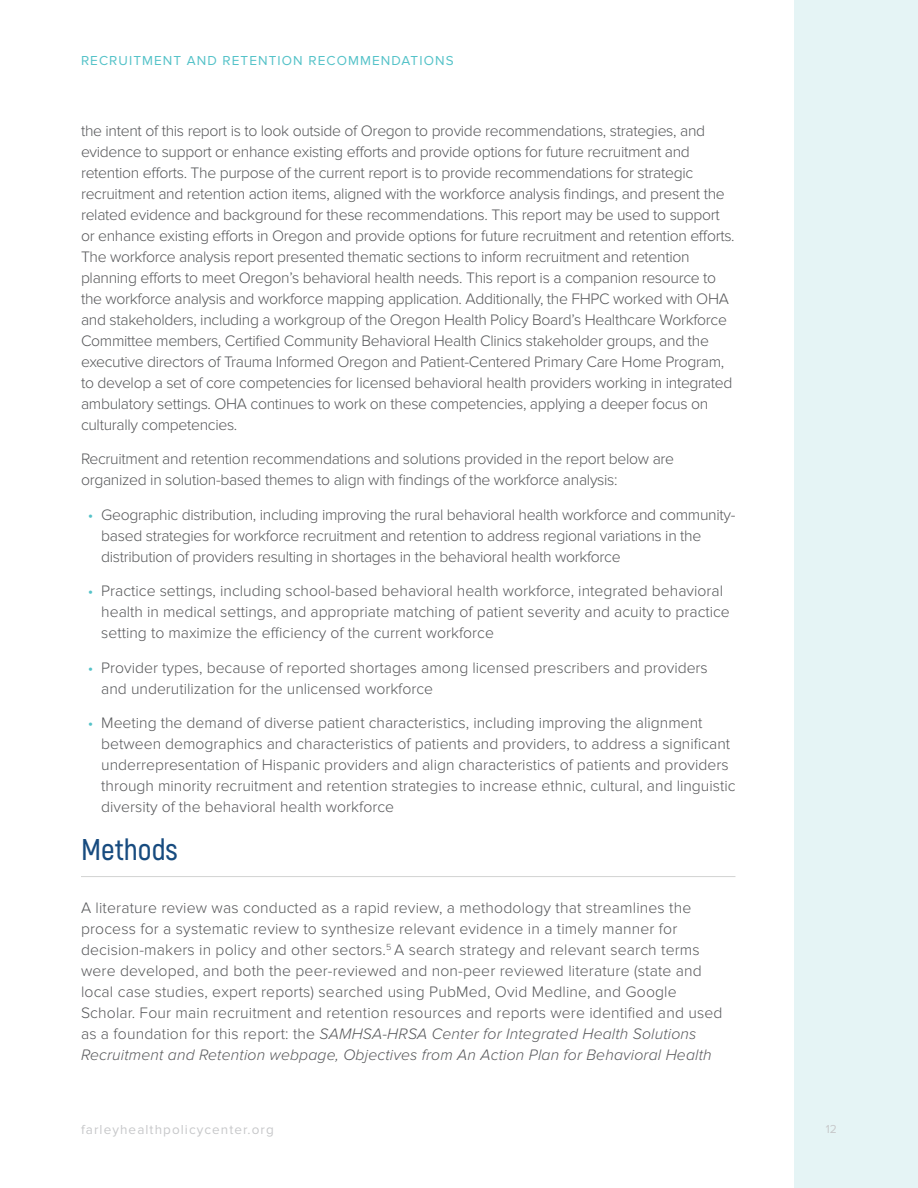
<style>
.page{position:relative;width:918px;height:1188px;background:#fff}
.page>*{position:absolute;margin:0;border:0;box-sizing:border-box;transform-origin:0 0}
.H2_Headings{font:600 30px "Akrobat";color:#174b7f}
.COPY{font:300 15.75px/21px "Proxima Nova";letter-spacing:-.02em;color:#57585a}
.COPY-2{font:300 15.75px/21px "Proxima Nova";color:#57585a}
.COPY-3{font:300 15.75px/21px "Proxima Nova";letter-spacing:.01em;color:#57585a}
.t1{font:13.5px "Proxima Nova";letter-spacing:.08em;color:#54c2c8}
.t2{font:13.5px "Proxima Nova";letter-spacing:.08em;color:#c7c8ca}
.t3{font:12px "Proxima Nova";color:#c7c8ca}
.s1{color:#54c2c8}
.s2{font-style:italic}
</style>
<div class="page">
<div style="left:794px;top:0;width:124px;height:1188px;background:#e5f4f5"></div>
<hr style="left:81px;top:876px;width:654px;height:1px;background:#d2d3d2">
<p class="t1" style="left:81px;top:52px;width:374px">RECRUITMENT AND RETENTION RECOMMENDATIONS</p>
<p class="COPY" style="left:81px;top:120px;width:655px">the intent of this report is to look outside of Oregon to provide recommendations, strategies, and evidence to support or enhance existing efforts and provide options for future recruitment and retention efforts. The purpose of the current report is to provide recommendations for strategic recruitment and retention action items, aligned with the workforce analysis findings, and present the related evidence and background for these recommendations. This report may be used to support or enhance existing efforts in Oregon and provide options for future recruitment and retention efforts.<br>The workforce analysis report presented thematic sections to inform recruitment and retention planning efforts to meet Oregon’s behavioral health needs. This report is a companion resource to the workforce analysis and workforce mapping application. Additionally, the FHPC worked with OHA and stakeholders, including a workgroup of the Oregon Health Policy Board’s Healthcare Workforce Committee members, Certified Community Behavioral Health Clinics stakeholder groups, and the executive directors of Trauma Informed Oregon and Patient-Centered Primary Care Home Program, to develop a set of core competencies for licensed behavioral health providers working in integrated ambulatory settings. OHA continues to work on these competencies, applying a deeper focus on culturally competencies.</p>
<p class="COPY" style="left:81px;top:448px;width:595px">Recruitment and retention recommendations and solutions provided in the report below are organized in solution-based themes to align with findings of the workforce analysis:</p>
<p class="COPY" style="left:101px;top:504px;width:636px;text-indent:-14px"><span class="s1">•</span> Geographic distribution, including improving the rural behavioral health workforce and community&shy;based strategies for workforce recruitment and retention to address regional variations in the distribution of providers resulting in shortages in the behavioral health workforce</p>
<p class="COPY-2" style="left:101px;top:580px;width:630px;text-indent:-14px"><span class="s1">•</span> Practice settings, including school-based behavioral health workforce, integrated behavioral health in medical settings, and appropriate matching of patient severity and acuity to practice setting to maximize the efficiency of the current workforce</p>
<p class="COPY-2" style="left:101px;top:657px;width:608px;text-indent:-14px"><span class="s1">•</span> Provider types, because of reported shortages among licensed prescribers and providers and underutilization for the unlicensed workforce</p>
<p class="COPY-2" style="left:101px;top:712px;width:636px;text-indent:-14px"><span class="s1">•</span> Meeting the demand of diverse patient characteristics, including improving the alignment between demographics and characteristics of patients and providers, to address a significant underrepresentation of Hispanic providers and align characteristics of patients and providers through minority recruitment and retention strategies to increase ethnic, cultural, and linguistic diversity of the behavioral health workforce</p>
<p class="H2_Headings" style="left:81px;top:831px;width:98px">Methods</p>
<p class="COPY-3" style="left:81px;top:898px;width:643px">A literature review was conducted as a rapid review, a methodology that streamlines the process for a systematic review to synthesize relevant evidence in a timely manner for decision-makers in policy and other sectors.<sup>5</sup> A search strategy and relevant search terms were developed, and both the peer-reviewed and non-peer reviewed literature (state and local case studies, expert reports) searched using PubMed, Ovid Medline, and Google Scholar. Four main recruitment and retention resources and reports were identified and used as a foundation for this report: the <span class="s2">SAMHSA-HRSA Center for Integrated Health Solutions Recruitment and Retention webpage, Objectives from An Action Plan for Behavioral Health</span></p>
<p class="t2" style="left:81px;top:1122px;width:194px">farleyhealthpolicycenter.org</p>
<p class="t3" style="left:826px;top:1122px;width:13px">12</p>
</div>
